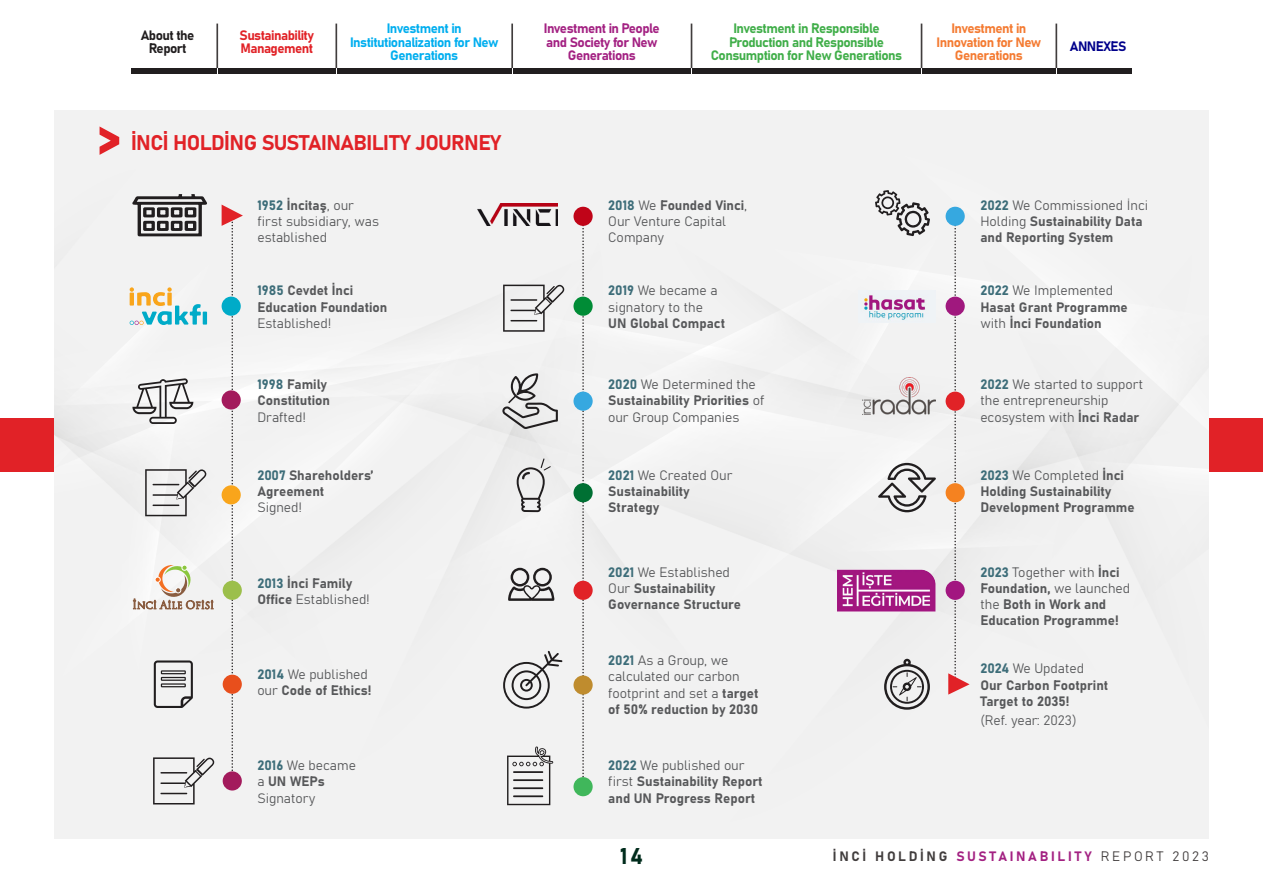
<style>
.page{position:relative;width:1263px;height:893px;background:#fff}
.page>*{position:absolute;margin:0;border:0;box-sizing:border-box;transform-origin:0 0}
.t1{font:22.5px "Bahnschrift";color:#002c1c}
.t2{font:21px "Bahnschrift";letter-spacing:-.025em;color:#e12227}
.t3{font:13.5px/16.2px "Bahnschrift";color:#57585a}
.t4{font:13.5px/13.5px "Bahnschrift";letter-spacing:-.04em;color:#40ae49;text-align:center}
.t5{font:13.5px/13.5px "Bahnschrift";letter-spacing:-.04em;color:#00aeef;text-align:center}
.t6{font:13.5px/13.5px "Bahnschrift";letter-spacing:-.04em;color:#a32182;text-align:center}
.t7{font:13.5px/13.5px "Bahnschrift";letter-spacing:-.04em;color:#f47b32;text-align:center}
.t8{font:13.5px "Bahnschrift";letter-spacing:.2em;color:#413d3d}
.t9{font:13.5px/13.5px "Bahnschrift";letter-spacing:-.04em;color:#e12227}
.t10{font:13.5px/13.5px "Bahnschrift";letter-spacing:-.04em;color:#211e1f;text-align:center}
.t11{font:13.5px "Bahnschrift";letter-spacing:-.04em;color:#00008b}
.s1{color:#3d6d79}
.s2{color:#a32182}
</style>
<div class="page">
<hr style="left:216px;top:24px;width:2px;height:44px;background:#413d3d">
<div style="left:131px;top:68px;width:85px;height:6px;background:#211e1f"></div>
<hr style="left:335px;top:24px;width:2px;height:44px;background:#413d3d">
<hr style="left:511px;top:24px;width:2px;height:44px;background:#413d3d">
<hr style="left:691px;top:24px;width:1px;height:44px;background:#413d3d">
<hr style="left:921px;top:24px;width:1px;height:44px;background:#413d3d">
<hr style="left:1055px;top:24px;width:2px;height:44px;background:#413d3d">
<div style="left:218px;top:68px;width:117px;height:6px;background:#211e1f"></div>
<div style="left:337px;top:68px;width:174px;height:6px;background:#211e1f"></div>
<div style="left:513px;top:68px;width:178px;height:6px;background:#211e1f"></div>
<div style="left:692px;top:68px;width:229px;height:6px;background:#211e1f"></div>
<div style="left:922px;top:68px;width:133px;height:6px;background:#211e1f"></div>
<div style="left:1057px;top:68px;width:74px;height:6px;background:#211e1f"></div>
<div style="left:0;top:419px;width:1263px;height:53px;background:#e12227"></div>
<div style="left:54px;top:111px;width:1155px;height:728px;background:#f2f2f2"></div>
<svg style="left:100px;top:126px;width:19px;height:29px"></svg>
<svg style="left:582px;top:226px;width:2px;height:551px"></svg>
<svg style="left:948px;top:215px;width:21px;height:480px"></svg>
<svg style="left:222px;top:205px;width:21px;height:579px"></svg>
<svg style="left:132px;top:194px;width:76px;height:42px"></svg>
<hr style="left:203px;top:312px;width:4px;height:13px;background:#00abc8">
<svg style="left:130px;top:287px;width:71px;height:38px"></svg>
<svg style="left:132px;top:378px;width:61px;height:46px"></svg>
<svg style="left:145px;top:469px;width:61px;height:47px"></svg>
<svg style="left:154px;top:660px;width:39px;height:48px"></svg>
<svg style="left:153px;top:757px;width:61px;height:47px"></svg>
<img style="left:478px;top:203px;width:80px;height:23px">
<svg style="left:503px;top:285px;width:61px;height:47px"></svg>
<svg style="left:502px;top:373px;width:56px;height:56px"></svg>
<svg style="left:517px;top:458px;width:34px;height:54px"></svg>
<svg style="left:508px;top:568px;width:46px;height:33px"></svg>
<svg style="left:503px;top:651px;width:59px;height:58px"></svg>
<svg style="left:507px;top:746px;width:46px;height:59px"></svg>
<svg style="left:875px;top:190px;width:55px;height:46px"></svg>
<img style="left:858px;top:290px;width:78px;height:32px">
<img style="left:862px;top:377px;width:74px;height:37px">
<svg style="left:878px;top:463px;width:58px;height:49px"></svg>
<img style="left:838px;top:569px;width:98px;height:42px">
<svg style="left:884px;top:659px;width:46px;height:51px"></svg>
<div style="left:222px;top:297px;width:19px;height:19px;background:#00abc8;border-radius:50%"></div>
<div style="left:222px;top:390px;width:19px;height:19px;background:#a31a5c;border-radius:50%"></div>
<div style="left:222px;top:485px;width:19px;height:19px;background:#f9a51b;border-radius:50%"></div>
<div style="left:223px;top:581px;width:19px;height:19px;background:#9cbf4b;border-radius:50%"></div>
<div style="left:223px;top:675px;width:19px;height:19px;background:#e84f1c;border-radius:50%"></div>
<div style="left:223px;top:771px;width:19px;height:19px;background:#a31a5c;border-radius:50%"></div>
<div style="left:573px;top:207px;width:20px;height:19px;background:#c00418;border-radius:50%"></div>
<div style="left:573px;top:297px;width:20px;height:19px;background:#008c36;border-radius:50%"></div>
<div style="left:573px;top:392px;width:20px;height:19px;background:#36a8e0;border-radius:50%"></div>
<div style="left:573px;top:483px;width:20px;height:19px;background:#007033;border-radius:50%"></div>
<div style="left:573px;top:581px;width:20px;height:19px;background:#e12227;border-radius:50%"></div>
<div style="left:573px;top:675px;width:20px;height:20px;background:#bf8c2e;border-radius:50%"></div>
<div style="left:573px;top:777px;width:20px;height:19px;background:#40b75b;border-radius:50%"></div>
<div style="left:945px;top:207px;width:20px;height:19px;background:#36a8e0;border-radius:50%"></div>
<div style="left:945px;top:297px;width:20px;height:19px;background:#a0187e;border-radius:50%"></div>
<div style="left:945px;top:392px;width:20px;height:19px;background:#e12227;border-radius:50%"></div>
<div style="left:945px;top:483px;width:20px;height:19px;background:#f58220;border-radius:50%"></div>
<div style="left:945px;top:581px;width:20px;height:19px;background:#a21680;border-radius:50%"></div>
<svg style="left:133px;top:564px;width:80px;height:46px"></svg>
<p class="t5" style="left:350px;top:21px;width:150px">Investment in<br>Institutionalization for New<br>Generations</p>
<p class="t4" style="left:711px;top:21px;width:193px">Investment in Responsible<br>Production and Responsible<br>Consumption for New Generations</p>
<p class="t6" style="left:544px;top:21px;width:117px">Investment in People and Society for New<br>Generations</p>
<p class="t7" style="left:937px;top:21px;width:106px">Investment in<br>Innovation for New<br>Generations</p>
<p class="t10" style="left:141px;top:27px;width:55px">About the<br>Report</p>
<p class="t9" style="left:240px;top:27px;width:76px">Sustainability<br>Management</p>
<p class="t11" style="left:1070px;top:36px;width:58px">ANNEXES</p>
<p class="t2" style="left:131px;top:126px;width:371px">İ NCİ HOLDİ NG SUSTAINABILITY JOURNEY</p>
<p class="t3" style="left:257px;top:196px;width:123px"><span class="s1">1952</span> İncitaş, our first subsidiary, was established</p>
<p class="t3" style="left:257px;top:282px;width:132px"><span class="s1">1985</span> Cevdet İnci<br>Education Foundation<br>Established!</p>
<p class="t3" style="left:257px;top:375px;width:74px"><span class="s1">1998</span> Family<br>Constitution<br>Drafted!</p>
<p class="t3" style="left:257px;top:466px;width:117px"><span class="s1">2007</span> Shareholders’<br>Agreement</p>
<p class="t3" style="left:257px;top:499px;width:46px">Signed!</p>
<p class="t3" style="left:257px;top:574px;width:114px"><span class="s1">2013</span> İnci Family<br>Office Established!</p>
<p class="t3" style="left:257px;top:665px;width:116px"><span class="s1">2014</span> We published our Code of Ethics!</p>
<p class="t3" style="left:257px;top:756px;width:100px"><span class="s1">2016</span> We became a UN WEPs<br>Signatory</p>
<p class="t3" style="left:608px;top:196px;width:141px"><span class="s1">2018</span> We Founded Vinci,<br>Our Venture Capital</p>
<p class="t3" style="left:608px;top:228px;width:57px">Company</p>
<p class="t3" style="left:608px;top:282px;width:111px"><span class="s1">2019</span> We became a</p>
<p class="t3" style="left:608px;top:298px;width:96px">signatory to the</p>
<p class="t3" style="left:608px;top:314px;width:118px">UN Global Compact</p>
<p class="t3" style="left:608px;top:375px;width:158px"><span class="s1">2020</span> We Determined the<br>Sustainability Priorities of our Group Companies</p>
<p class="t3" style="left:608px;top:466px;width:126px"><span class="s1">2021</span> We Created Our<br>Sustainability</p>
<p class="t3" style="left:608px;top:499px;width:52px">Strategy</p>
<p class="t3" style="left:608px;top:563px;width:134px"><span class="s1">2021</span> We Established<br>Our Sustainability<br>Governance Structure</p>
<p class="t3" style="left:608px;top:651px;width:152px"><span class="s1">2021</span> As a Group, we calculated our carbon footprint and set a target of 50% reduction by 2030</p>
<p class="t3" style="left:608px;top:756px;width:156px"><span class="s1">2022</span> We published our first Sustainability Report and UN Progress Report</p>
<p class="t3" style="left:980px;top:196px;width:169px"><span class="s1">2022</span> We Commissioned İnci<br>Holding Sustainability Data and Reporting System</p>
<p class="t3" style="left:980px;top:282px;width:134px"><span class="s1">2022</span> We Implemented</p>
<p class="t3" style="left:980px;top:298px;width:149px">Hasat Grant Programme with İnci Foundation</p>
<p class="t3" style="left:980px;top:375px;width:164px"><span class="s1">2022</span> We started to support</p>
<p class="t3" style="left:980px;top:392px;width:160px">the entrepreneurship ecosystem with İnci Radar</p>
<p class="t3" style="left:980px;top:466px;width:156px"><span class="s1">2023</span> We Completed İnci<br>Holding Sustainability<br>Development Programme</p>
<p class="t3" style="left:980px;top:563px;width:151px"><span class="s1">2023</span> Together with İnci<br>Foundation, we launched the Both in Work and<br>Education Programme!</p>
<p class="t3" style="left:980px;top:660px;width:129px"><span class="s1">2024</span> We Updated<br>Our Carbon Footprint<br>Target to 2035!</p>
<p class="t3" style="left:980px;top:711px;width:98px">(Ref. year: 2023)</p>
<p class="t1" style="left:620px;top:839px;width:24px">14</p>
<p class="t8" style="left:833px;top:846px;width:378px">İNCİ HOLDİNG <span class="s2">SUSTAINABILITY</span> REPORT 2023</p>
</div>
